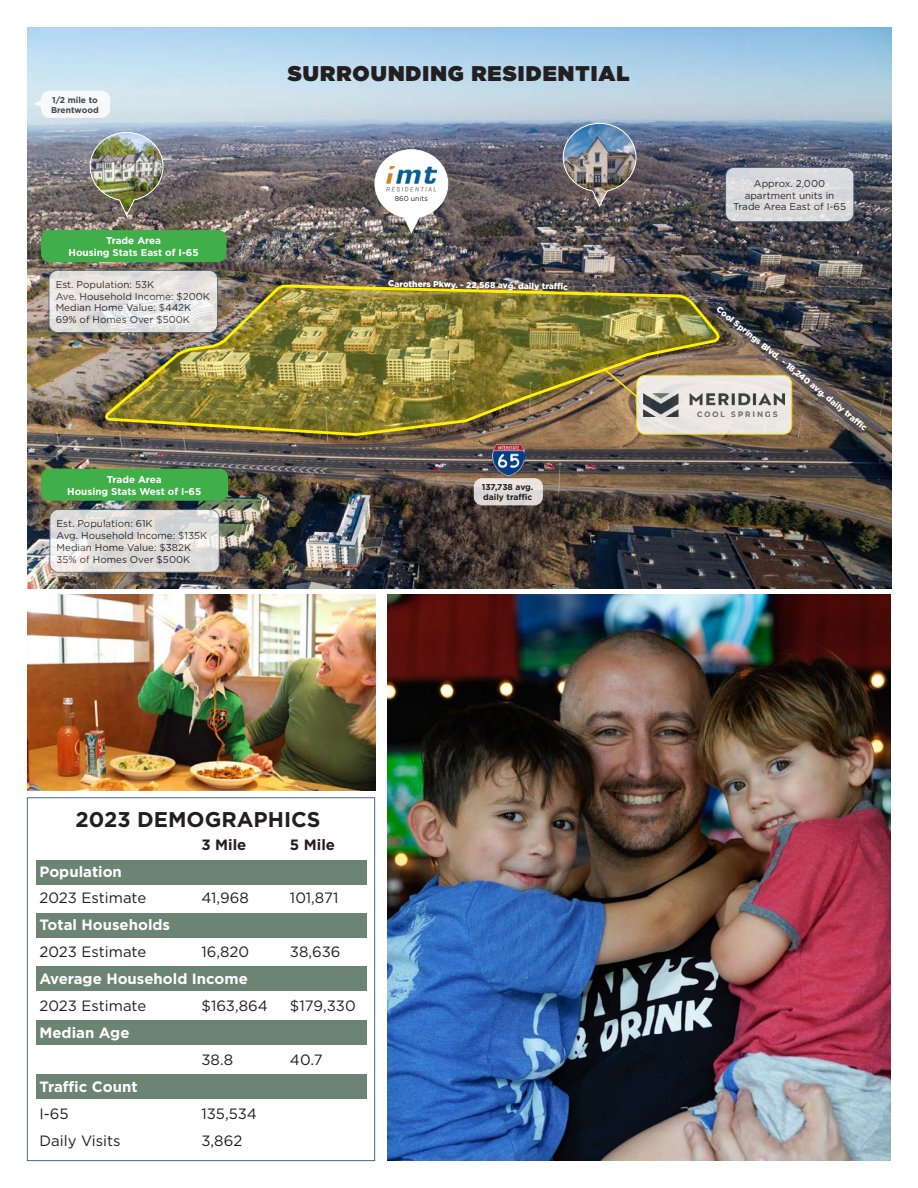
<style>
.page{position:relative;width:918px;height:1188px;background:#fff}
.page>*{position:absolute;margin:0;border:0;box-sizing:border-box;transform-origin:0 0}
.t1{font:900 21.3px "Gotham";letter-spacing:.05em;color:#231f20}
.t2{font:700 21.3px "Gotham";color:#231f20}
.t3{font:15px "Gotham";color:#231f20}
.t4{font:700 15px "Gotham";color:#fff}
.t5{font:700 15px "Gotham";color:#231f20}
.t6{font:9.9px/11.9px "Gotham";color:#231f20}
.t7{font:700 9.9px/11.9px "Gotham";color:#fff;text-align:center}
.t8{font:900 8.55px "Gotham";color:#fff}
.t9{font:700 8.55px/10.2px "Gotham";color:#231f20}
.t10{font:7.05px "Gotham";color:#231f20}
</style>
<div class="page">
<img style="left:27px;top:27px;width:865px;height:561px">
<img style="left:374px;top:149px;width:75px;height:85px">
<img style="left:562px;top:123px;width:75px;height:85px">
<img style="left:89px;top:132px;width:75px;height:85px">
<svg style="left:49px;top:270px;width:169px;height:63px;background:#e3e0dd"></svg>
<div style="left:49px;top:270px;width:169px;height:63px;border:1px solid #496b8b;border-radius:8px"></div>
<div style="left:41px;top:230px;width:186px;height:32px;background:#40ae49;border-radius:8px"></div>
<svg style="left:50px;top:510px;width:169px;height:62px;background:#e0dedd"></svg>
<div style="left:49px;top:509px;width:171px;height:64px;border:1px solid #496b8b;border-radius:8px"></div>
<div style="left:41px;top:469px;width:187px;height:32px;background:#40ae49;border-radius:8px"></div>
<img style="left:493px;top:444px;width:31px;height:31px">
<div style="left:637px;top:375px;width:155px;height:59px;background:#ece8e4;border-radius:8px"></div>
<img style="left:723px;top:393px;width:62px;height:23px">
<div style="left:636px;top:375px;width:156px;height:60px;border:1px solid #fff101;border-radius:8px"></div>
<svg style="left:474px;top:478px;width:69px;height:27px;background:#dfdbd8"></svg>
<div style="left:41px;top:91px;width:69px;height:27px;background:#f6f9fb;border-radius:8px"></div>
<img style="left:103px;top:283px;width:620px;height:154px">
<div style="left:726px;top:167px;width:128px;height:55px;background:#dadadc;border-radius:8px"></div>
<div style="left:725px;top:167px;width:129px;height:55px;border:1px solid #496b8b;border-radius:8px"></div>
<svg style="left:34px;top:100px;width:7px;height:7px"></svg>
<div style="left:36px;top:860px;width:330px;height:25px;background:#6c8474"></div>
<div style="left:36px;top:913px;width:330px;height:25px;background:#6c8474"></div>
<div style="left:36px;top:966px;width:330px;height:25px;background:#6c8474"></div>
<div style="left:36px;top:1020px;width:330px;height:24px;background:#6c8474"></div>
<div style="left:36px;top:1074px;width:330px;height:24px;background:#6c8474"></div>
<div style="left:27px;top:797px;width:348px;height:364px;border:1px solid #4b6788"></div>
<img style="left:27px;top:594px;width:348px;height:197px">
<img style="left:388px;top:594px;width:503px;height:567px">
<p class="t9" style="left:51px;top:94px;width:49px">1/2 mile to<br>Brentwood</p>
<p class="t7" style="left:69px;top:235px;width:132px">Trade Area<br>Housing Stats East of I-65</p>
<p class="t6" style="left:56px;top:278px;width:156px">Est. Population: 53K<br>Ave. Household Income: $200K<br>Median Home Value: $442K<br>69% of Homes Over $500K</p>
<p class="t7" style="left:67px;top:473px;width:136px">Trade Area<br>Housing Stats West of I-65</p>
<p class="t6" style="left:57px;top:517px;width:152px">Est. Population: 61K<br>Avg. Household Income: $135K<br>Median Home Value: $382K<br>35% of Homes Over $500K</p>
<p class="t1" style="left:288px;top:58px;width:343px">SURROUNDING RESIDENTIAL</p>
<p class="t10" style="left:395px;top:194px;width:35px">860 units</p>
<p class="t8" style="left:388px;top:278px;width:181px;rotate:1deg">Carothers Pkwy. - 22,568 avg. daily traffi c</p>
<p class="t9" style="left:482px;top:482px;width:53px">137,738 avg. daily traffic</p>
<p class="t9" style="left:518px;top:492px;width:11px">f</p>
<p class="t6" style="left:733px;top:177px;width:115px;text-align:center">Approx. 2,000 apartment units in<br>Trade Area East of I-65</p>
<p class="t8" style="left:721px;top:303px;width:193px;rotate:39deg">Cool Springs Blvd. - 18,240 avg. daily traffi c</p>
<p class="t2" style="left:76px;top:806px;width:247px">2023 DEMOGRAPHICS</p>
<p class="t5" style="left:201px;top:834px;width:46px">3 Mile</p>
<p class="t5" style="left:290px;top:834px;width:47px">5 Mile</p>
<p class="t4" style="left:39px;top:861px;width:84px">Population</p>
<p class="t3" style="left:39px;top:889px;width:108px">2023 Estimate</p>
<p class="t3" style="left:201px;top:889px;width:49px">41,968</p>
<p class="t3" style="left:290px;top:889px;width:50px">101,871</p>
<p class="t4" style="left:39px;top:915px;width:132px">Total Households</p>
<p class="t3" style="left:39px;top:942px;width:108px">2023 Estimate</p>
<p class="t3" style="left:201px;top:942px;width:49px">16,820</p>
<p class="t3" style="left:290px;top:942px;width:52px">38,636</p>
<p class="t4" style="left:39px;top:969px;width:210px">Average Household Income</p>
<p class="t3" style="left:39px;top:996px;width:108px">2023 Estimate</p>
<p class="t3" style="left:201px;top:996px;width:68px">$163,864</p>
<p class="t3" style="left:290px;top:996px;width:67px">$179,330</p>
<p class="t4" style="left:39px;top:1023px;width:92px">Median Age</p>
<p class="t3" style="left:201px;top:1050px;width:33px">38.8</p>
<p class="t3" style="left:290px;top:1050px;width:34px">40.7</p>
<p class="t4" style="left:39px;top:1076px;width:100px">Traffic Count</p>
<p class="t3" style="left:39px;top:1104px;width:31px">I-65</p>
<p class="t3" style="left:201px;top:1104px;width:57px">135,534</p>
<p class="t3" style="left:39px;top:1131px;width:83px">Daily Visits</p>
<p class="t3" style="left:201px;top:1131px;width:42px">3,862</p>
</div>
